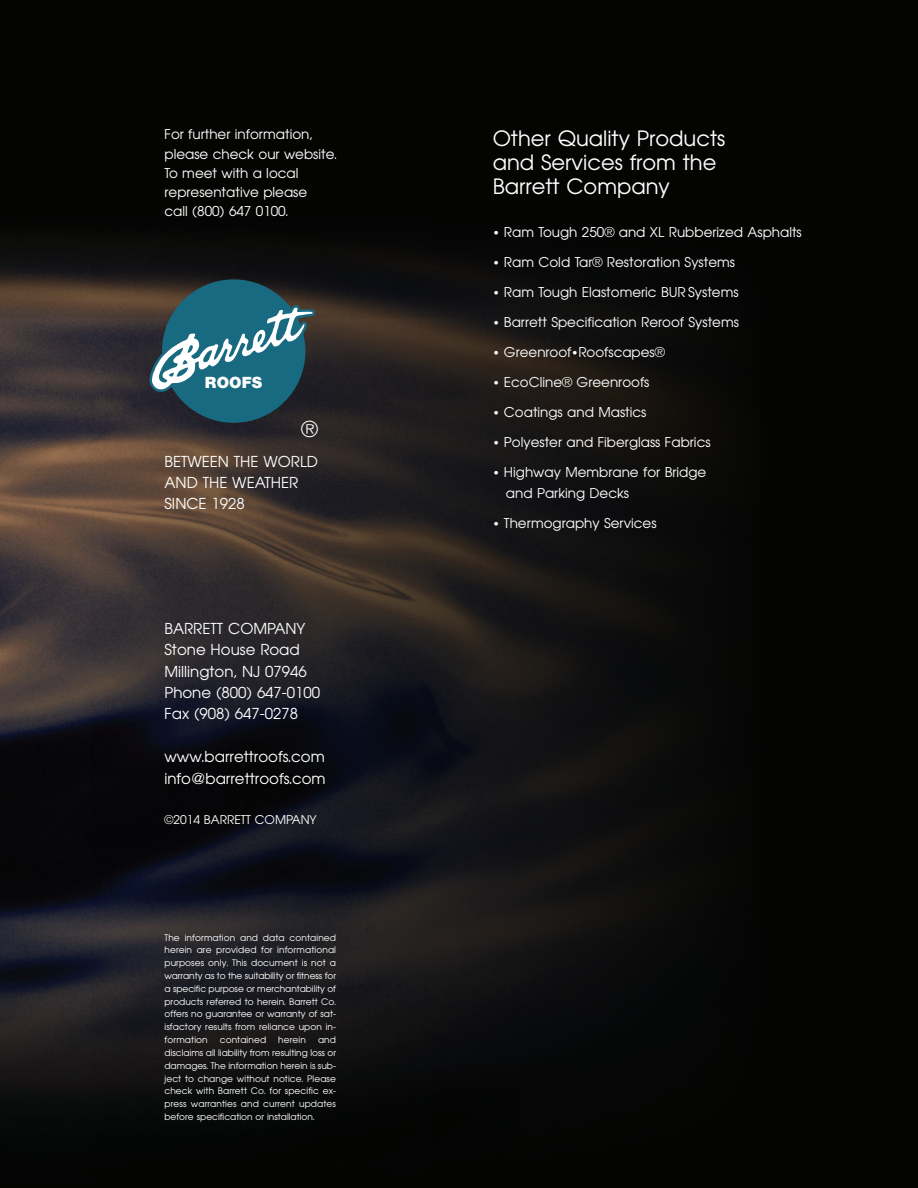
<style>
.page{position:relative;width:918px;height:1188px;background:#040503}
.page>*{position:absolute;margin:0;border:0;box-sizing:border-box;transform-origin:0 0}
.t1{font:21.75px "Avian";color:#fff}
.t2{font:21px/24px "Avian";color:#fff}
.t3{font:900 15.6px "Helvetica Neue LT Std";letter-spacing:.01em;color:#fff}
.t4{font:15px/21.3px "Avian";color:#fff}
.t5{font:13.5px/19.2px "Avian";color:#fff}
.t6{font:12px "Avian";color:#fff}
.t7{font:9px/12.8px "Avian";letter-spacing:.005em;color:#fff;text-align:justify}
</style>
<div class="page">
<img style="left:0;top:250px;width:89px;height:853px">
<svg style="left:89px;top:247px;width:617px;height:856px"></svg>
<div style="left:162px;top:279px;width:143px;height:144px;background:#186a81;border-radius:50%"></div>
<svg style="left:147px;top:303px;width:171px;height:93px"></svg>
<h3 class="t5" style="left:164px;top:125px;width:174px">For further information, please check our website.<br>To meet with a local representative please<br>call (800) 647 0100.</h3>
<h2 class="t2" style="left:493px;top:127px;width:234px">Other Quality Products and Services from the<br>Barrett Company</h2>
<h3 class="t5" style="left:493px;top:222px;width:311px">• Ram Tough 250® and XL Rubberized Asphalts</h3>
<h3 class="t5" style="left:493px;top:252px;width:244px">• Ram Cold Tar® Restoration Systems</h3>
<h3 class="t5" style="left:493px;top:282px;width:247px">• Ram Tough Elastomeric BUR Systems</h3>
<h3 class="t5" style="left:493px;top:312px;width:248px">• Barrett Specification Reroof Systems</h3>
<h3 class="t5" style="left:493px;top:342px;width:174px">• Greenroof•Roofscapes®</h3>
<h3 class="t5" style="left:493px;top:372px;width:158px">• EcoCline® Greenroofs</h3>
<h3 class="t5" style="left:493px;top:402px;width:155px">• Coatings and Mastics</h3>
<h3 class="t5" style="left:493px;top:432px;width:219px">• Polyester and Fiberglass Fabrics</h3>
<h3 class="t5" style="left:506px;top:461px;width:202px;line-height:21px;text-indent:-13px">• Highway Membrane for Bridge and Parking Decks</h3>
<h3 class="t5" style="left:493px;top:513px;width:165px">• Thermography Services</h3>
<h3 class="t3" style="left:205px;top:377px;width:59px">ROOFS</h3>
<h1 class="t1" style="left:301px;top:417px;width:18px">®</h1>
<h3 class="t4" style="left:164px;top:451px;width:155px">BETWEEN THE WORLD<br>AND THE WEATHER<br>SINCE 1928</h3>
<h3 class="t4" style="left:164px;top:618px;width:157px">BARRETT COMPANY<br>Stone House Road<br>Millington, NJ 07946<br>Phone (800) 647-0100<br>Fax (908) 647-0278</h3>
<h3 class="t4" style="left:164px;top:746px;width:163px">www.barrettroofs.com info@barrettroofs.com</h3>
<h3 class="t6" style="left:164px;top:812px;width:154px">©2014 BARRETT COMPANY</h3>
<p class="t7" style="left:164px;top:931px;width:173px">The information and data contained herein are provided for informational purposes only. This document is not a warranty as to the suitability or fitness for a specific purpose or merchantability of products referred to herein. Barrett Co. offers no guarantee or warranty of sat&shy;isfactory results from reliance upon in&shy;formation</p>
<p class="t7" style="left:164px;top:1034px;width:173px;text-indent:154px">and disclaims all liability from resulting loss or damages. The information herein is sub&shy;ject to change without notice. Please check with Barrett Co. for specific ex&shy;press warranties and current updates before specification or installation.</p>
<p class="t7" style="left:220px;top:1034px;width:48px">contained</p>
<p class="t7" style="left:278px;top:1034px;width:29px">herein</p>
</div>
